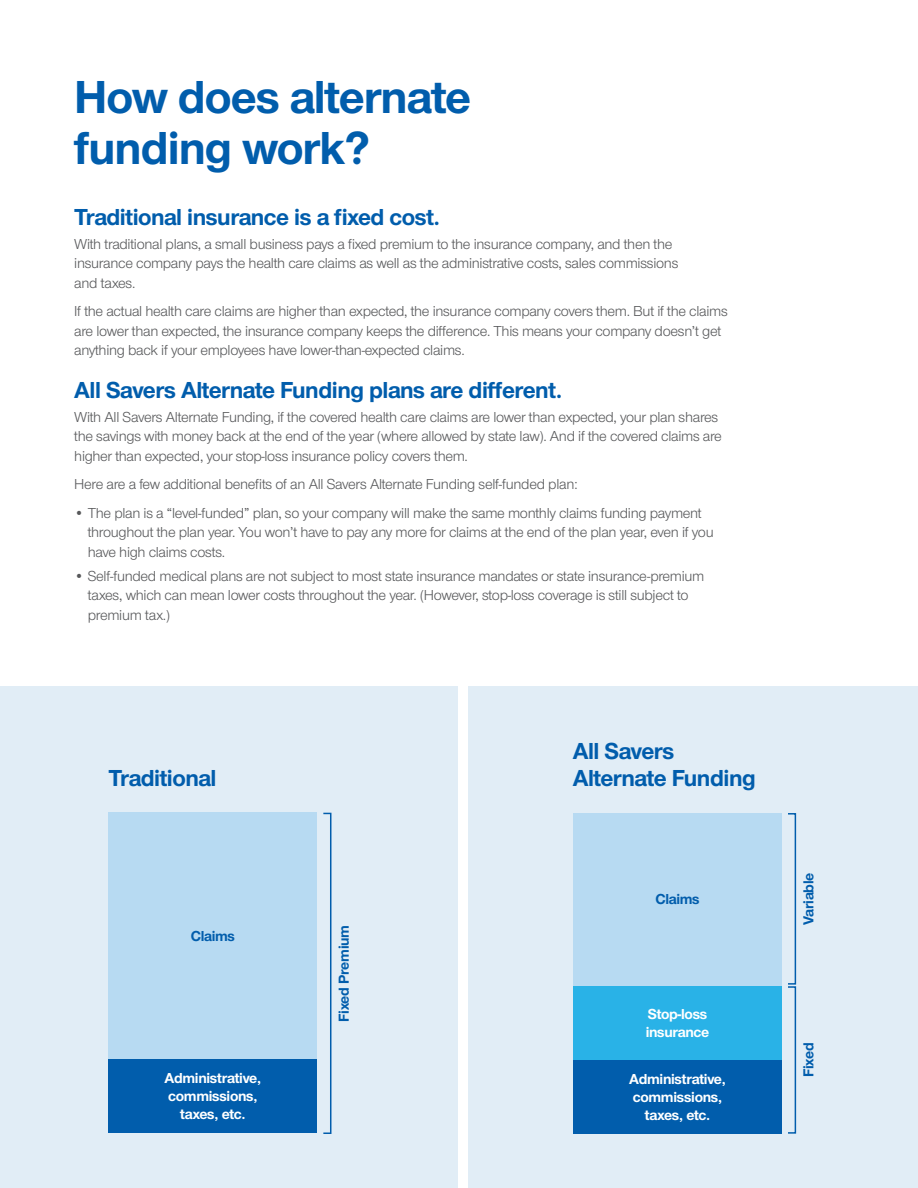
<style>
.page{position:relative;width:918px;height:1188px;background:#fff}
.page>*{position:absolute;margin:0;border:0;box-sizing:border-box;transform-origin:0 0}
.t1{font:700 48px/51px "UHC Sans";letter-spacing:-.02em;color:#015dac}
.t2{font:700 24px/27px "UHC Sans";letter-spacing:-.02em;color:#015dac}
.t3{font:15px/19.5px "UHC Sans";letter-spacing:-.02em;color:#57585a}
.t4{font:700 15px/18px "UHC Sans";letter-spacing:-.02em;color:#fff;text-align:center}
.t5{font:700 15px "UHC Sans";letter-spacing:-.02em;color:#015dac}
</style>
<div class="page">
<div style="left:0;top:686px;width:458px;height:502px;background:#e1edf6"></div>
<div style="left:468px;top:686px;width:450px;height:502px;background:#e1edf6"></div>
<div style="left:573px;top:1060px;width:209px;height:74px;background:#015dac"></div>
<div style="left:573px;top:813px;width:209px;height:173px;background:#b7daf2"></div>
<div style="left:573px;top:986px;width:209px;height:74px;background:#29b2e7"></div>
<div style="left:787px;top:813px;width:9px;height:172px;border:2px solid #015dac"></div>
<div style="left:787px;top:986px;width:9px;height:148px;border:2px solid #015dac"></div>
<div style="left:108px;top:1059px;width:209px;height:74px;background:#015dac"></div>
<div style="left:108px;top:813px;width:209px;height:246px;background:#b7daf2"></div>
<div style="left:323px;top:813px;width:8px;height:321px;border:2px solid #015dac"></div>
<h1 class="t1" style="left:74px;top:70px;width:398px">How does alternate funding work?</h1>
<h2 class="t2" style="left:74px;top:202px;width:368px">Traditional insurance is a fixed cost.</h2>
<p class="t3" style="left:74px;top:233px;width:606px">With traditional plans, a small business pays a fixed premium to the insurance company, and then the insurance company pays the health care claims as well as the administrative costs, sales commissions and taxes.</p>
<p class="t3" style="left:74px;top:301px;width:655px">If the actual health care claims are higher than expected, the insurance company covers them. But if the claims are lower than expected, the insurance company keeps the difference. This means your company doesn’t get anything back if your employees have lower-than-expected claims.</p>
<h2 class="t2" style="left:74px;top:376px;width:490px">All Savers Alternate Funding plans are different.</h2>
<p class="t3" style="left:74px;top:407px;width:649px">With All Savers Alternate Funding, if the covered health care claims are lower than expected, your plan shares the savings with money back at the end of the year (where allowed by state law). And if the covered claims are higher than expected, your stop-loss insurance policy covers them.</p>
<p class="t3" style="left:74px;top:474px;width:505px">Here are a few additional benefits of an All Savers Alternate Funding self-funded plan:</p>
<p class="t3" style="left:88px;top:503px;width:628px;text-indent:-14px">• The plan is a “level-funded” plan, so your company will make the same monthly claims funding payment throughout the plan year. You won’t have to pay any more for claims at the end of the plan year, even if you have high claims costs.</p>
<p class="t3" style="left:88px;top:566px;width:618px;text-indent:-14px">• Self-funded medical plans are not subject to most state insurance mandates or state insurance-premium taxes, which can mean lower costs throughout the year. (However, stop-loss coverage is still subject to premium tax.)</p>
<h2 class="t2" style="left:108px;top:764px;width:109px">Traditional</h2>
<p class="t5" style="left:191px;top:926px;width:46px">Claims</p>
<p class="t4" style="left:165px;top:1069px;width:98px">Administrative, commissions, taxes, etc.</p>
<p class="t5" style="left:334px;top:1022px;width:98px;rotate:-90deg">Fixed Premium</p>
<h2 class="t2" style="left:573px;top:737px;width:185px">All Savers<br>Alternate Funding</h2>
<p class="t5" style="left:655px;top:889px;width:46px">Claims</p>
<p class="t4" style="left:646px;top:1004px;width:65px;text-align:left">Stop-loss insurance</p>
<p class="t4" style="left:629px;top:1069px;width:98px">Administrative, commissions, taxes, etc.</p>
<p class="t5" style="left:799px;top:925px;width:53px;rotate:-90deg">Variable</p>
<p class="t5" style="left:799px;top:1077px;width:36px;rotate:-90deg">Fixed</p>
</div>
